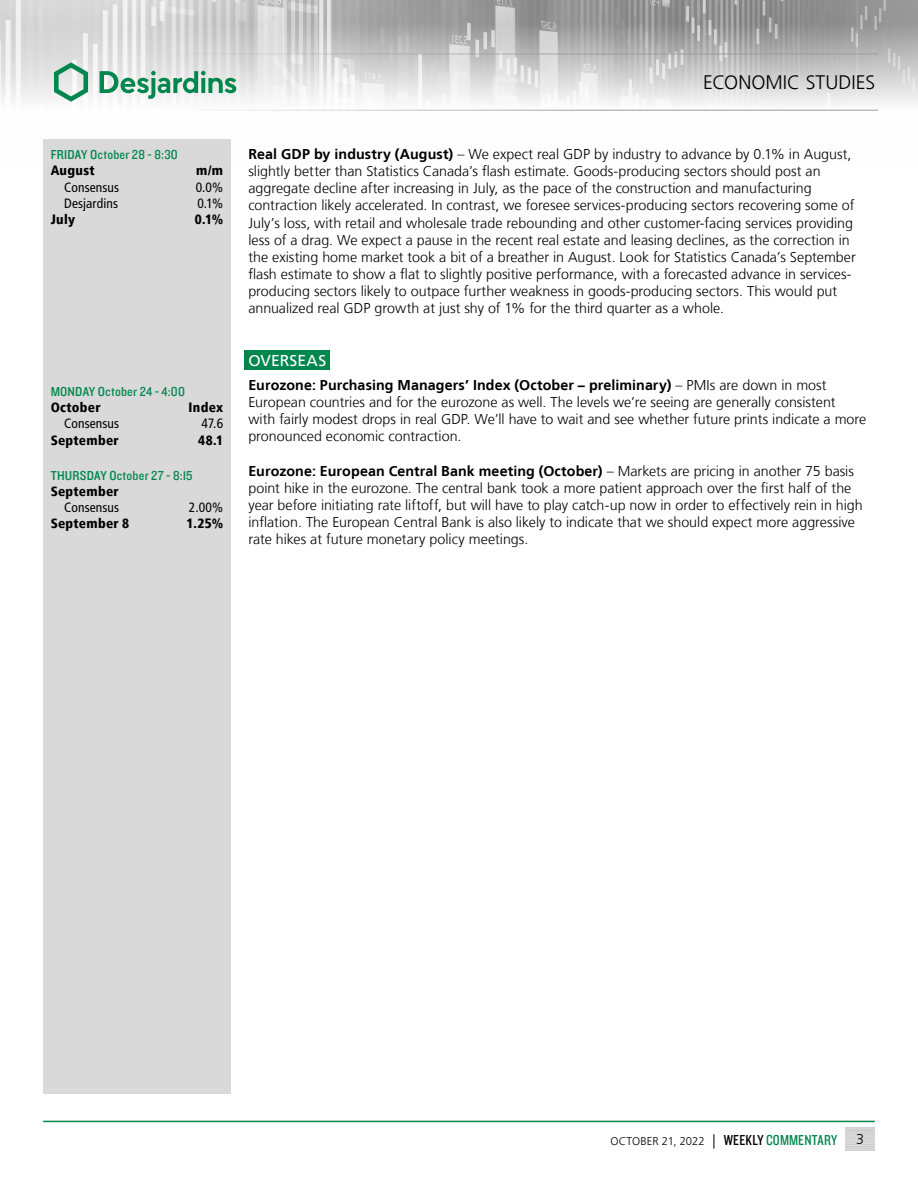
<style>
.page{position:relative;width:918px;height:1188px;background:#fff}
.page>*{position:absolute;margin:0;border:0;box-sizing:border-box;transform-origin:0 0}
.t1{font:300 19.5px "Frutiger LT";letter-spacing:.005em;color:#000}
.t2{font:15.75px "Frutiger LT";letter-spacing:.01em;color:#fff}
.t3{font:300 14.25px/17.1px "Frutiger LT";color:#000}
.t4{font:900 condensed 13.5px "Frutiger LT";letter-spacing:.02em;color:#000}
.t5{font:13.5px "Knockout 30 Junior Welterwt";letter-spacing:.015em;color:#00874e}
.t6{font:condensed 13.5px "Frutiger LT";letter-spacing:.01em;color:#000}
.t7{font:300 11.25px "Frutiger LT";letter-spacing:.005em;color:#000}
.s1{font-weight:700}
.s2{font-size:14.25px}
.s3{font-family:"Knockout 29 Junior Ltweight";font-weight:400;font-size:15px}
.s4{font-family:"Knockout 29 Junior Ltweight";font-weight:400;font-size:15px;color:#00874e}
</style>
<div class="page">
<img style="left:0;top:0;width:918px;height:110px">
<hr style="left:0;top:54px;width:878px;height:1px;background:#9d9d9c">
<hr style="left:0;top:110px;width:878px;height:1px;background:#9d9d9c">
<svg style="left:54px;top:62px;width:34px;height:40px"></svg>
<svg style="left:100px;top:71px;width:136px;height:28px"></svg>
<hr style="left:43px;top:1121px;width:832px;height:1px;background:#00874e">
<div style="left:244px;top:350px;width:86px;height:20px;background:#00874e"></div>
<div style="left:43px;top:139px;width:188px;height:955px;background:#d9d9d9"></div>
<p class="t5" style="left:51px;top:146px;width:129px">FRIDAY October 28 - 8:30</p>
<p class="t4" style="left:51px;top:163px;width:45px">August</p>
<p class="t4" style="left:196px;top:163px;width:28px">m/m</p>
<p class="t6" style="left:64px;top:179px;width:57px">Consensus</p>
<p class="t6" style="left:196px;top:179px;width:29px">0.0%</p>
<p class="t6" style="left:64px;top:195px;width:55px">Desjardins</p>
<p class="t6" style="left:197px;top:195px;width:27px">0.1%</p>
<p class="t4" style="left:51px;top:211px;width:26px">July</p>
<p class="t4" style="left:195px;top:211px;width:30px">0.1%</p>
<p class="t5" style="left:51px;top:382px;width:136px">MONDAY October 24 - 4:00</p>
<p class="t4" style="left:51px;top:399px;width:52px">October</p>
<p class="t4" style="left:189px;top:399px;width:36px">Index</p>
<p class="t6" style="left:64px;top:416px;width:57px">Consensus</p>
<p class="t6" style="left:201px;top:416px;width:23px">47.6</p>
<p class="t4" style="left:51px;top:432px;width:70px">September</p>
<p class="t4" style="left:198px;top:432px;width:26px">48.1</p>
<p class="t5" style="left:51px;top:466px;width:143px">THURSDAY October 27 - 8:15</p>
<p class="t4" style="left:51px;top:483px;width:70px">September</p>
<p class="t6" style="left:64px;top:499px;width:57px">Consensus</p>
<p class="t6" style="left:189px;top:499px;width:36px">2.00%</p>
<p class="t4" style="left:51px;top:515px;width:80px">September 8</p>
<p class="t4" style="left:187px;top:515px;width:38px">1.25%</p>
<h1 class="t1" style="left:703px;top:72px;width:174px">ECONOMIC STUDIES</h1>
<p class="t3" style="left:248px;top:146px;width:609px"><span class="s1">Real GDP by industry (August)</span> – We expect real GDP by industry to advance by 0.1% in August, slightly better than Statistics Canada’s flash estimate. Goods-producing sectors should post an aggregate decline after increasing in July, as the pace of the construction and manufacturing contraction likely accelerated. In contrast, we foresee services-producing sectors recovering some of July’s loss, with retail and wholesale trade rebounding and other customer-facing services providing less of a drag. We expect a pause in the recent real estate and leasing declines, as the correction in the existing home market took a bit of a breather in August. Look for Statistics Canada’s September flash estimate to show a flat to slightly positive performance, with a forecasted advance in services&shy;producing sectors likely to outpace further weakness in goods-producing sectors. This would put annualized real GDP growth at just shy of 1% for the third quarter as a whole.</p>
<p class="t2" style="left:248px;top:351px;width:79px">OVERSEAS</p>
<p class="t3" style="left:248px;top:377px;width:620px"><span class="s1">Eurozone: Purchasing Managers’ Index (October – preliminary)</span> – PMIs are down in most European countries and for the eurozone as well. The levels we’re seeing are generally consistent<br>with fairly modest drops in real GDP. We’ll have to wait and see whether future prints indicate a more pronounced economic contraction.</p>
<p class="t3" style="left:248px;top:462px;width:616px"><span class="s1">Eurozone: European Central Bank meeting (October)</span> – Markets are pricing in another 75 basis point hike in the eurozone. The central bank took a more patient approach over the first half of the year before initiating rate liftoff, but will have to play catch-up now in order to effectively rein in high inflation. The European Central Bank is also likely to indicate that we should expect more aggressive rate hikes at future monetary policy meetings.</p>
<p class="t7" style="left:610px;top:1135px;width:228px">OCTOBER 21, 2022 <span class="s2">|</span> <span class="s3">WEEKLY</span> <span class="s4">COMMENTARY</span></p>
<p class="t3" style="left:856px;top:1131px;width:9px">3</p>
</div>
